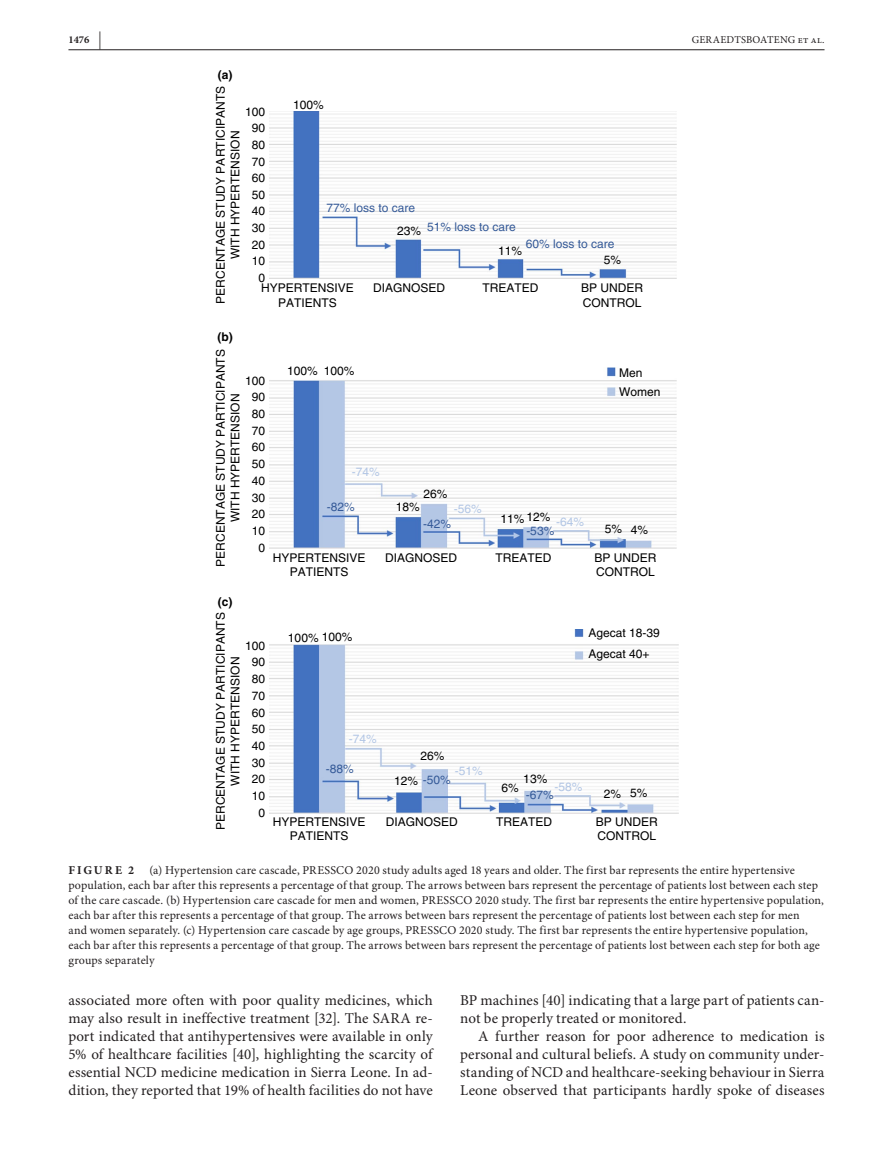
<style>
.page{position:relative;width:893px;height:1174px;background:#fff}
.page>*{position:absolute;margin:0;border:0;box-sizing:border-box;transform-origin:0 0}
.t1{font:15px/18px "Minion Pro";letter-spacing:.005em;color:#231f20;text-align:justify}
.t2{font:12px/15px "Minion Pro";letter-spacing:.01em;color:#231f20}
.t3{font:12px/16.6px "Helvetica";color:#000;text-align:center}
.t4{font:12px "Helvetica";color:#355a98}
.t5{font:12px "Helvetica";color:#b2c6e5}
.t6{font:700 12px "Helvetica";color:#000}
.t7{font:700 12px "Minion Pro";letter-spacing:.17em;color:#231f20}
.t8{font:10.5px "Minion Pro";letter-spacing:.02em;color:#231f20}
.t9{font:700 10.5px "Minion Pro";color:#231f20}
.s1{font-size:18px}
.s2{color:#000}
</style>
<div class="page">
<hr style="left:68px;top:49px;width:756px;height:1px;background:#231f20">
<img style="left:269px;top:111px;width:407px;height:167px">
<img style="left:269px;top:367px;width:407px;height:181px">
<img style="left:269px;top:629px;width:409px;height:184px">
<p class="t9" style="left:68px;top:33px;width:34px">1476 <span class="s1">|</span></p>
<p class="t8" style="left:692px;top:33px;width:134px">GERAEDTSBOATENG et al.</p>
<p class="t6" style="left:218px;top:68px;width:16px">(a)</p>
<p class="t3" style="left:214px;top:303px;width:219px;line-height:14.4px;rotate:-90deg">PERCENTAGE STUDY PARTICIPANTS<br>WITH HYPERTENSION</p>
<p class="t3" style="left:293px;top:96px;width:32px">100%</p>
<p class="t3" style="left:245px;top:103px;width:22px">100</p>
<p class="t3" style="left:252px;top:120px;width:15px">90<br>80<br>70<br>60<br>50<br>40<br>30<br>20<br>10<br>0</p>
<p class="t3" style="left:261px;top:281px;width:94px;line-height:14.4px">HYPERTENSIVE<br>PATIENTS</p>
<p class="t3" style="left:373px;top:280px;width:74px">DIAGNOSED</p>
<p class="t3" style="left:483px;top:280px;width:58px">TREATED</p>
<p class="t3" style="left:581px;top:281px;width:64px;line-height:14.4px;text-align:left">BP UNDER<br>CONTROL</p>
<p class="t4" style="left:327px;top:200px;width:90px">77% loss to care</p>
<p class="t4" style="left:427px;top:220px;width:90px">51% loss to care</p>
<p class="t3" style="left:397px;top:222px;width:26px">23%</p>
<p class="t4" style="left:526px;top:237px;width:90px">60% loss to care</p>
<p class="t3" style="left:498px;top:242px;width:26px">11%</p>
<p class="t3" style="left:604px;top:251px;width:19px">5%</p>
<p class="t6" style="left:218px;top:329px;width:17px">(b)</p>
<p class="t3" style="left:214px;top:566px;width:219px;line-height:14.4px;rotate:-90deg">PERCENTAGE STUDY PARTICIPANTS<br>WITH HYPERTENSION</p>
<p class="t3" style="left:245px;top:372px;width:22px;text-align:right">100<br>90<br>80<br>70<br>60<br>50<br>40<br>30<br>20<br>10<br>0</p>
<p class="t6" style="left:218px;top:594px;width:16px">(c)</p>
<p class="t3" style="left:214px;top:830px;width:219px;line-height:14.4px;rotate:-90deg">PERCENTAGE STUDY PARTICIPANTS<br>WITH HYPERTENSION</p>
<p class="t3" style="left:245px;top:637px;width:22px;text-align:right">100<br>90<br>80<br>70<br>60<br>50<br>40<br>30<br>20<br>10<br>0</p>
<p class="t3" style="left:287px;top:362px;width:69px">100% 100%</p>
<p class="t3" style="left:619px;top:363px;width:43px;line-height:19px;text-align:left">Men<br>Women</p>
<p class="t5" style="left:352px;top:465px;width:30px">-74%</p>
<p class="t4" style="left:327px;top:499px;width:30px">-82%</p>
<p class="t3" style="left:423px;top:485px;width:26px">26%</p>
<p class="t3" style="left:396px;top:498px;width:26px">18%</p>
<p class="t5" style="left:454px;top:501px;width:30px">-56%</p>
<p class="t4" style="left:423px;top:517px;width:30px">-42%</p>
<p class="t3" style="left:273px;top:550px;width:94px;line-height:14.4px">HYPERTENSIVE<br>PATIENTS</p>
<p class="t3" style="left:385px;top:549px;width:74px">DIAGNOSED</p>
<p class="t3" style="left:500px;top:509px;width:51px">11% 12%</p>
<p class="t5" style="left:556px;top:514px;width:30px">-64%</p>
<p class="t4" style="left:526px;top:524px;width:30px">-53%</p>
<p class="t3" style="left:605px;top:521px;width:45px">5% 4%</p>
<p class="t3" style="left:495px;top:549px;width:58px">TREATED</p>
<p class="t3" style="left:594px;top:550px;width:64px;line-height:14.4px;text-align:left">BP UNDER<br>CONTROL</p>
<p class="t3" style="left:288px;top:629px;width:66px">100% 100%</p>
<p class="t3" style="left:589px;top:622px;width:73px;line-height:21.1px;text-align:left">Agecat 18-39<br>Agecat 40+</p>
<p class="t5" style="left:349px;top:731px;width:30px">-74%</p>
<p class="t4" style="left:326px;top:761px;width:30px">-88%</p>
<p class="t3" style="left:420px;top:747px;width:26px">26%</p>
<p class="t5" style="left:455px;top:763px;width:30px">-51%</p>
<p class="t4" style="left:394px;top:773px;width:58px"><span class="s2">12%</span> -50%</p>
<p class="t3" style="left:523px;top:771px;width:26px">13%</p>
<p class="t5" style="left:554px;top:780px;width:30px">-58%</p>
<p class="t3" style="left:501px;top:779px;width:19px">6%</p>
<p class="t4" style="left:526px;top:788px;width:30px">-67%</p>
<p class="t3" style="left:604px;top:785px;width:19px">2%</p>
<p class="t3" style="left:630px;top:784px;width:19px">5%</p>
<p class="t3" style="left:273px;top:814px;width:94px;line-height:14.4px">HYPERTENSIVE<br>PATIENTS</p>
<p class="t3" style="left:386px;top:813px;width:74px">DIAGNOSED</p>
<p class="t3" style="left:496px;top:813px;width:58px">TREATED</p>
<p class="t3" style="left:596px;top:814px;width:64px;line-height:14.4px;text-align:left">BP UNDER<br>CONTROL</p>
<p class="t2" style="left:68px;top:863px;width:757px;text-indent:81px">(a) Hypertension care cascade, PRESSCO 2020 study adults aged 18 years and older. The first bar represents the entire hypertensive population, each bar after this represents a percentage of that group. The arrows between bars represent the percentage of patients lost between each step of the care cascade. (b) Hypertension care cascade for men and women, PRESSCO 2020 study. The first bar represents the entire hypertensive population, each bar after this represents a percentage of that group. The arrows between bars represent the percentage of patients lost between each step for men<br>and women separately. (c) Hypertension care cascade by age groups, PRESSCO 2020 study. The first bar represents the entire hypertensive population, each bar after this represents a percentage of that group. The arrows between bars represent the percentage of patients lost between each step for both age</p>
<p class="t7" style="left:69px;top:863px;width:67px">FIGURE 2</p>
<p class="t1" style="left:68px;top:992px;width:366px">associated more often with poor quality medicines, which may also result in ineffective treatment [32]. The SARA re&shy;port indicated that antihypertensives were available in only 5% of healthcare facilities [40], highlighting the scarcity of essential NCD medicine medication in Sierra Leone. In ad&shy;dition, they reported that 19% of health facilities do not have</p>
<p class="t1" style="left:460px;top:992px;width:366px">BP machines [40] indicating that a large part of patients can&shy;not be properly treated or monitored.</p>
<p class="t1" style="left:460px;top:1028px;width:366px;text-indent:18px">A further reason for poor adherence to medication is personal and cultural beliefs. A study on community under&shy;standing of NCD and healthcare-seeking behaviour in Sierra Leone observed that participants hardly spoke of diseases</p>
</div>
